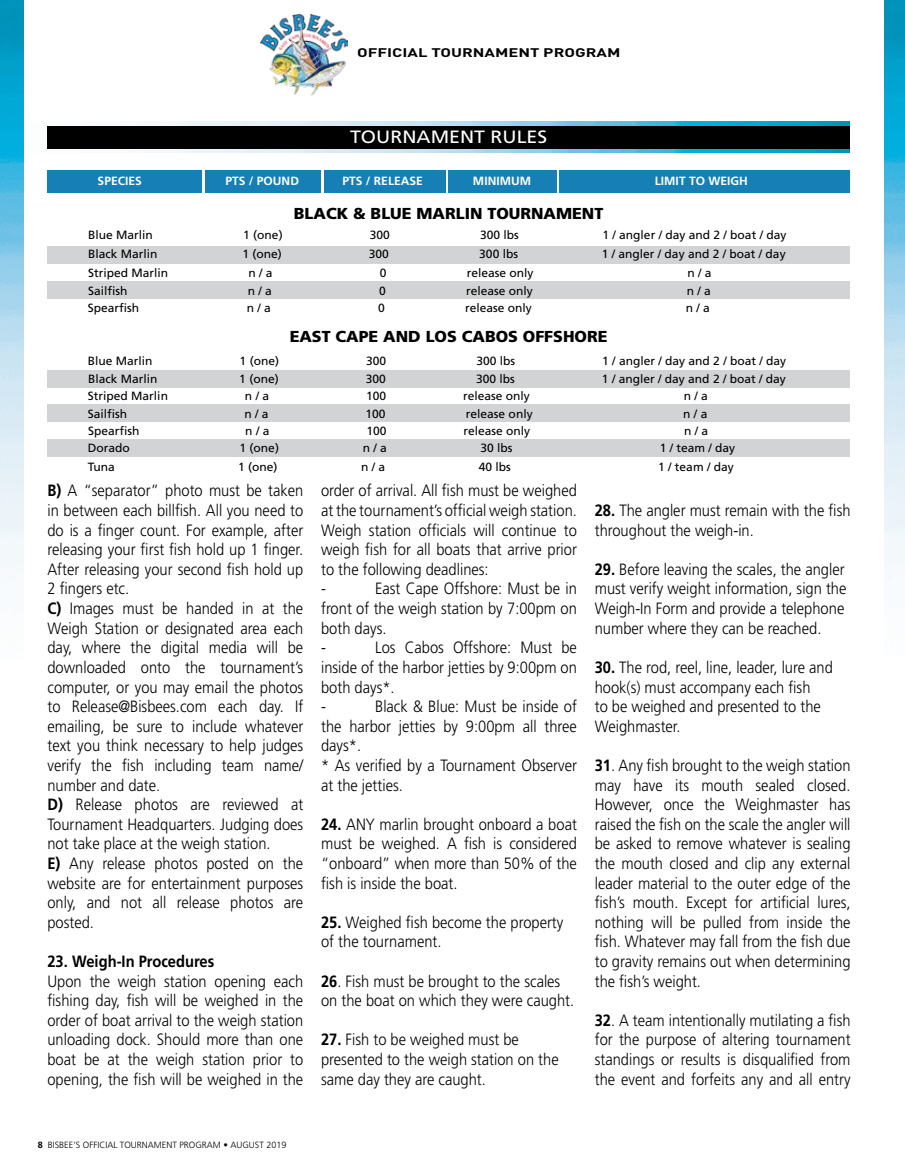
<style>
.page{position:relative;width:905px;height:1175px;background:#fff}
.page>*{position:absolute;margin:0;border:0;box-sizing:border-box;transform-origin:0 0}
.t1{font:17.85px "Frutiger CE";color:#fff;scale:1.1 1}
.t2{font:300 16.35px/19.6px "Frutiger CE";color:#000;scale:.9 1}
.t3{font:700 16.35px "Frutiger CE";color:#000;scale:.9 1}
.t4{font:900 15.9px "Frutiger CE";color:#000}
.t5{font:700 12.3px "DIN";color:#000;scale:1.33 1}
.t6{font:11.85px "Frutiger CE";color:#000}
.t7{font:700 11.85px "Frutiger CE";color:#fff}
.t8{font:300 9px "Frutiger CE";color:#000}
.s1{font-weight:700}
</style>
<div class="page">
<div style="left:47px;top:405px;width:802px;height:17px;background:#d1d3d4"></div>
<div style="left:47px;top:439px;width:802px;height:17px;background:#d1d3d4"></div>
<div style="left:47px;top:170px;width:155px;height:23px;background:#157fb6"></div>
<div style="left:205px;top:170px;width:115px;height:23px;background:#157fb6"></div>
<div style="left:324px;top:170px;width:122px;height:23px;background:#157fb6"></div>
<div style="left:448px;top:170px;width:109px;height:23px;background:#157fb6"></div>
<div style="left:559px;top:170px;width:290px;height:23px;background:#157fb6"></div>
<div style="left:47px;top:246px;width:802px;height:17px;background:#d1d3d4"></div>
<div style="left:47px;top:282px;width:802px;height:17px;background:#d1d3d4"></div>
<div style="left:47px;top:371px;width:802px;height:17px;background:#d1d3d4"></div>
<img style="left:47px;top:122px;width:802px;height:31px">
<div style="left:47px;top:126px;width:802px;height:22px;background:#000"></div>
<img style="left:260px;top:14px;width:88px;height:82px">
<img style="left:0;top:0;width:23px;height:570px">
<img style="left:884px;top:0;width:20px;height:567px">
<p class="t5" style="left:357px;top:45px;width:199px">OFFICIAL TOURNAMENT PROGRAM</p>
<p class="t1" style="left:350px;top:127px;width:181px">TOURNAMENT RULES</p>
<p class="t7" style="left:98px;top:174px;width:46px">SPECIES</p>
<p class="t7" style="left:225px;top:174px;width:75px">PTS / POUND</p>
<p class="t7" style="left:342px;top:174px;width:82px">PTS / RELEASE</p>
<p class="t7" style="left:473px;top:174px;width:60px">MINIMUM</p>
<p class="t7" style="left:655px;top:174px;width:94px">LIMIT TO WEIGH</p>
<p class="t4" style="left:294px;top:204px;width:311px">BLACK &amp; BLUE MARLIN TOURNAMENT</p>
<p class="t6" style="left:88px;top:228px;width:66px">Blue Marlin</p>
<p class="t6" style="left:243px;top:228px;width:41px">1 (one)</p>
<p class="t6" style="left:369px;top:228px;width:22px">300</p>
<p class="t6" style="left:480px;top:228px;width:40px">300 lbs</p>
<p class="t6" style="left:602px;top:228px;width:185px">1 / angler / day and 2 / boat / day</p>
<p class="t6" style="left:88px;top:266px;width:82px">Striped Marlin</p>
<p class="t6" style="left:248px;top:266px;width:26px">n / a</p>
<p class="t6" style="left:380px;top:266px;width:8px">0</p>
<p class="t6" style="left:466px;top:266px;width:68px">release only</p>
<p class="t6" style="left:687px;top:266px;width:26px">n / a</p>
<p class="t6" style="left:88px;top:301px;width:53px">Spearfish</p>
<p class="t6" style="left:247px;top:301px;width:26px">n / a</p>
<p class="t6" style="left:378px;top:301px;width:8px">0</p>
<p class="t6" style="left:465px;top:301px;width:68px">release only</p>
<p class="t6" style="left:685px;top:301px;width:26px">n / a</p>
<p class="t6" style="left:88px;top:247px;width:71px">Black Marlin</p>
<p class="t6" style="left:242px;top:247px;width:41px">1 (one)</p>
<p class="t6" style="left:369px;top:247px;width:22px">300</p>
<p class="t6" style="left:479px;top:247px;width:40px">300 lbs</p>
<p class="t6" style="left:601px;top:247px;width:185px">1 / angler / day and 2 / boat / day</p>
<p class="t6" style="left:88px;top:284px;width:41px">Sailfish</p>
<p class="t6" style="left:248px;top:284px;width:26px">n / a</p>
<p class="t6" style="left:379px;top:284px;width:8px">0</p>
<p class="t6" style="left:466px;top:284px;width:68px">release only</p>
<p class="t6" style="left:686px;top:284px;width:26px">n / a</p>
<p class="t4" style="left:290px;top:327px;width:319px">EAST CAPE AND LOS CABOS OFFSHORE</p>
<p class="t6" style="left:88px;top:372px;width:71px">Black Marlin</p>
<p class="t6" style="left:239px;top:372px;width:41px">1 (one)</p>
<p class="t6" style="left:366px;top:372px;width:22px">300</p>
<p class="t6" style="left:476px;top:372px;width:40px">300 lbs</p>
<p class="t6" style="left:602px;top:372px;width:185px">1 / angler / day and 2 / boat / day</p>
<p class="t6" style="left:88px;top:354px;width:66px">Blue Marlin</p>
<p class="t6" style="left:240px;top:354px;width:41px">1 (one)</p>
<p class="t6" style="left:366px;top:354px;width:22px">300</p>
<p class="t6" style="left:476px;top:354px;width:40px">300 lbs</p>
<p class="t6" style="left:602px;top:354px;width:185px">1 / angler / day and 2 / boat / day</p>
<p class="t6" style="left:88px;top:389px;width:82px">Striped Marlin</p>
<p class="t6" style="left:245px;top:389px;width:26px">n / a</p>
<p class="t6" style="left:366px;top:389px;width:22px">100</p>
<p class="t6" style="left:463px;top:389px;width:68px">release only</p>
<p class="t6" style="left:684px;top:389px;width:26px">n / a</p>
<p class="t6" style="left:88px;top:407px;width:41px">Sailfish</p>
<p class="t6" style="left:244px;top:407px;width:26px">n / a</p>
<p class="t6" style="left:365px;top:407px;width:22px">100</p>
<p class="t6" style="left:466px;top:407px;width:68px">release only</p>
<p class="t6" style="left:683px;top:407px;width:26px">n / a</p>
<p class="t6" style="left:88px;top:441px;width:44px">Dorado</p>
<p class="t6" style="left:239px;top:441px;width:41px">1 (one)</p>
<p class="t6" style="left:362px;top:441px;width:26px">n / a</p>
<p class="t6" style="left:480px;top:441px;width:34px">30 lbs</p>
<p class="t6" style="left:659px;top:441px;width:77px">1 / team / day</p>
<p class="t6" style="left:88px;top:460px;width:29px">Tuna</p>
<p class="t6" style="left:238px;top:460px;width:41px">1 (one)</p>
<p class="t6" style="left:361px;top:460px;width:26px">n / a</p>
<p class="t6" style="left:479px;top:460px;width:34px">40 lbs</p>
<p class="t6" style="left:658px;top:460px;width:77px">1 / team / day</p>
<p class="t6" style="left:88px;top:424px;width:53px">Spearfish</p>
<p class="t6" style="left:245px;top:424px;width:26px">n / a</p>
<p class="t6" style="left:366px;top:424px;width:22px">100</p>
<p class="t6" style="left:463px;top:424px;width:68px">release only</p>
<p class="t6" style="left:684px;top:424px;width:26px">n / a</p>
<p class="t2" style="left:47px;top:481px;width:286px"><span class="s1">B)</span> A “separator” photo must be taken in between each billfish. All you need to do is a finger count. For example, after releasing your first fish hold up 1 finger.<br>After releasing your second fish hold up 2 fingers etc.<br><span class="s1">C)</span> Images must be handed in at the Weigh Station or designated area each day, where the digital media will be downloaded onto the tournament’s computer, or you may email the photos to Release@Bisbees.com each day. If emailing, be sure to include whatever text you think necessary to help judges verify the fish including team name/ number and date.<br><span class="s1">D)</span> Release photos are reviewed at Tournament Headquarters. Judging does not take place at the weigh station.<br><span class="s1">E)</span> Any release photos posted on the website are for entertainment purposes only, and not all release photos are posted.</p>
<p class="t3" style="left:47px;top:952px;width:187px">23. Weigh-In Procedures</p>
<p class="t2" style="left:47px;top:971px;width:286px;text-align:justify">Upon the weigh station opening each fishing day, fish will be weighed in the order of boat arrival to the weigh station unloading dock. Should more than one boat be at the weigh station prior to opening, the fish will be weighed in the</p>
<p class="t2" style="left:321px;top:481px;width:286px">order of arrival. All fish must be weighed at the tournament’s official weigh station.<br>Weigh station officials will continue to weigh fish for all boats that arrive prior to the following deadlines:<br>-</p>
<p class="t2" style="left:321px;top:579px;width:286px;text-indent:54px">East Cape Offshore: Must be in front of the weigh station by 7:00pm on both days.<br>-</p>
<p class="t2" style="left:321px;top:637px;width:286px;text-indent:54px">Los Cabos Offshore: Must be inside of the harbor jetties by 9:00pm on both days*.<br>-</p>
<p class="t2" style="left:321px;top:696px;width:286px;text-indent:54px">Black &amp; Blue: Must be inside of the harbor jetties by 9:00pm all three days*.<br>* As verified by a Tournament Observer at the jetties.</p>
<p class="t2" style="left:321px;top:814px;width:286px;text-align:justify"><span class="s1">24.</span> ANY marlin brought onboard a boat must be weighed. A fish is considered “onboard” when more than 50% of the fish is inside the boat.</p>
<p class="t2" style="left:321px;top:912px;width:271px"><span class="s1">25.</span> Weighed fish become the property of the tournament.</p>
<p class="t2" style="left:321px;top:971px;width:283px"><span class="s1">26</span>. Fish must be brought to the scales on the boat on which they were caught.</p>
<p class="t2" style="left:321px;top:1029px;width:265px"><span class="s1">27.</span> Fish to be weighed must be presented to the weigh station on the same day they are caught.</p>
<p class="t2" style="left:594px;top:500px;width:286px"><span class="s1">28.</span> The angler must remain with the fish throughout the weigh-in.</p>
<p class="t2" style="left:594px;top:559px;width:281px"><span class="s1">29.</span> Before leaving the scales, the angler must verify weight information, sign the Weigh-In Form and provide a telephone number where they can be reached.</p>
<p class="t2" style="left:594px;top:657px;width:266px"><span class="s1">30.</span> The rod, reel, line, leader, lure and hook(s) must accompany each fish<br>to be weighed and presented to the<br>Weighmaster.</p>
<p class="t2" style="left:594px;top:755px;width:286px;text-align:justify"><span class="s1">31</span>. Any fish brought to the weigh station may have its mouth sealed closed.<br>However, once the Weighmaster has raised the fish on the scale the angler will be asked to remove whatever is sealing the mouth closed and clip any external leader material to the outer edge of the fish’s mouth. Except for artificial lures, nothing will be pulled from inside the fish. Whatever may fall from the fish due to gravity remains out when determining the fish’s weight.</p>
<p class="t2" style="left:594px;top:1010px;width:286px;text-align:justify"><span class="s1">32</span>. A team intentionally mutilating a fish for the purpose of altering tournament standings or results is disqualified from the event and forfeits any and all entry</p>
<p class="t8" style="left:38px;top:1139px;width:250px"><span class="s1">8</span> BISBEE’S OFFICIAL TOURNAMENT PROGRAM • AUGUST 2019</p>
</div>
